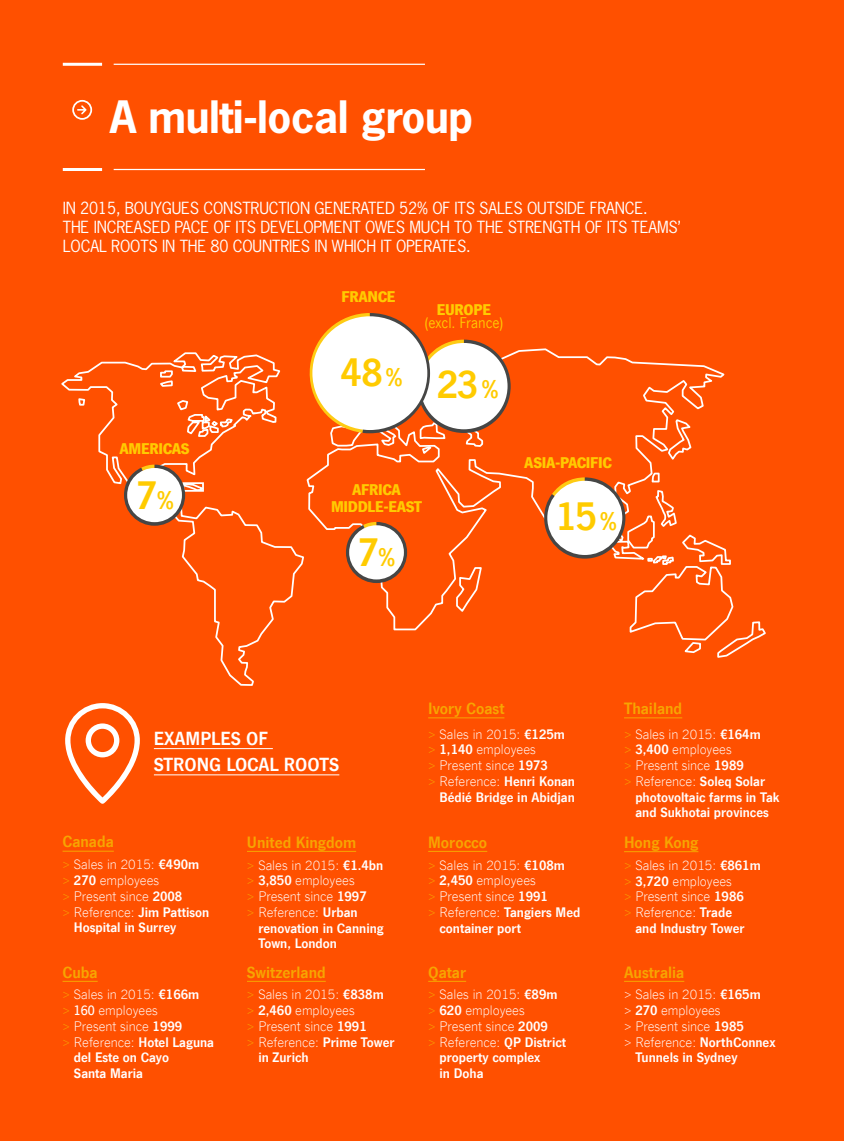
<style>
.page{position:relative;width:844px;height:1141px;background:#fff}
.page>*{position:absolute;margin:0;border:0;box-sizing:border-box;transform-origin:0 0}
.t1{font:700 42px "News Gothic Std";letter-spacing:-.01em;color:#fff}
.t2{font:700 40.25px "News Gothic Comfor BYCN";color:#ffcb00}
.t3{font:700 19.25px/26.2px "News Gothic Comfor BYCN";color:#fff}
.t4{font:700 16.62px "News Gothic Comfor BYCN";color:#f7a500}
.t5{font:15.75px/19.2px "News Gothic Std";letter-spacing:-.01em;color:#fff}
.t6{font:900 15.75px/17px "News Gothic Comfor BYCN";letter-spacing:-.02em;color:#ffcb00;text-align:center}
.t7{font:15.75px "News Gothic Comfor BYCN";color:#ffcb00}
.t8{font:100 14px/15.8px "News Gothic Comfor BYCN";color:#fff}
.t9{font:700 14px/15.8px "News Gothic Comfor BYCN";color:#fff}
.s1{font-size:26.25px}
.s2{color:#f7a500}
.s3{font-weight:700}
.s4{font-weight:100;color:#f7a500}
.s5{font-weight:100}
.s6{font-weight:500}
</style>
<div class="page">
<div style="left:0;top:0;width:843px;height:1141px;background:#ff5000"></div>
<hr style="left:154px;top:748px;width:119px;height:1px;background:#fff">
<hr style="left:154px;top:774px;width:185px;height:1px;background:#fff">
<hr style="left:624px;top:717px;width:58px;height:1px;background:#f7a500">
<hr style="left:247px;top:851px;width:109px;height:1px;background:#f7a500">
<hr style="left:428px;top:717px;width:76px;height:1px;background:#f7a500">
<hr style="left:63px;top:981px;width:35px;height:1px;background:#f7a500">
<hr style="left:428px;top:851px;width:59px;height:1px;background:#f7a500">
<hr style="left:624px;top:851px;width:74px;height:1px;background:#f7a500">
<hr style="left:428px;top:981px;width:38px;height:1px;background:#f7a500">
<hr style="left:624px;top:981px;width:60px;height:1px;background:#f7a500">
<hr style="left:247px;top:981px;width:79px;height:1px;background:#f7a500">
<hr style="left:63px;top:851px;width:51px;height:1px;background:#f7a500">
<hr style="left:114px;top:169px;width:311px;height:1px;background:#fff">
<hr style="left:114px;top:64px;width:311px;height:1px;background:#fff">
<hr style="left:63px;top:63px;width:39px;height:3px;background:#fff">
<hr style="left:63px;top:168px;width:39px;height:3px;background:#fff">
<svg style="left:306px;top:348px;width:419px;height:283px"></svg>
<svg style="left:420px;top:445px;width:13px;height:11px"></svg>
<svg style="left:666px;top:418px;width:27px;height:44px"></svg>
<svg style="left:61px;top:352px;width:243px;height:334px"></svg>
<div style="left:182px;top:482px;width:22px;height:10px;border:2px solid #fff"></div>
<svg style="left:544px;top:472px;width:222px;height:186px"></svg>
<div style="left:547px;top:481px;width:75px;height:74px;background:#fff;border-radius:50%"></div>
<svg style="left:124px;top:465px;width:79px;height:61px"></svg>
<div style="left:127px;top:468px;width:55px;height:54px;background:#fff;border-radius:50%"></div>
<svg style="left:346px;top:522px;width:61px;height:61px"></svg>
<div style="left:349px;top:525px;width:55px;height:54px;background:#fff;border-radius:50%"></div>
<svg style="left:307px;top:313px;width:203px;height:120px"></svg>
<div style="left:312px;top:316px;width:115px;height:114px;background:#fff;border-radius:50%"></div>
<svg style="left:65px;top:703px;width:75px;height:101px"></svg>
<div style="left:72px;top:100px;width:20px;height:20px;border:2px solid #fff;border-radius:50%"></div>
<svg style="left:77px;top:105px;width:9px;height:9px"></svg>
<h1 class="t1" style="left:110px;top:90px;width:365px">A multi-local group</h1>
<p class="t5" style="left:63px;top:198px;width:619px">IN 2015, BOUYGUES CONSTRUCTION GENERATED 52% OF ITS SALES OUTSIDE FRANCE.<br>THE INCREASED PACE OF ITS DEVELOPMENT OWES MUCH TO THE STRENGTH OF ITS TEAMS’<br>LOCAL ROOTS IN THE 80 COUNTRIES IN WHICH IT OPERATES.</p>
<p class="t6" style="left:119px;top:440px;width:72px">AMERICAS</p>
<h2 class="t2" style="left:136px;top:473px;width:40px">7<span class="s1">%</span></h2>
<p class="t6" style="left:341px;top:289px;width:55px">FRANCE</p>
<h2 class="t2" style="left:340px;top:350px;width:64px">48<span class="s1">%</span></h2>
<p class="t6" style="left:437px;top:301px;width:56px">EUROPE</p>
<p class="t7" style="left:424px;top:315px;width:80px">(excl. France)</p>
<h2 class="t2" style="left:437px;top:362px;width:63px">23<span class="s1">%</span></h2>
<p class="t6" style="left:331px;top:481px;width:92px">AFRICA<br>MIDDLE-EAST</p>
<h2 class="t2" style="left:357px;top:530px;width:40px">7<span class="s1">%</span></h2>
<p class="t6" style="left:524px;top:454px;width:89px">ASIA-PACIFIC</p>
<h2 class="t2" style="left:555px;top:494px;width:63px">15<span class="s1">%</span></h2>
<p class="t4" style="left:428px;top:699px;width:78px">Ivory Coast</p>
<p class="t4" style="left:624px;top:699px;width:60px">Thailand</p>
<p class="t4" style="left:63px;top:833px;width:53px">Canada</p>
<h3 class="t3" style="left:154px;top:725px;width:187px">EXAMPLES OF<br>STRONG LOCAL ROOTS</h3>
<p class="t8" style="left:624px;top:726px;width:138px"><span class="s2">&gt;</span> Sales in 2015: <span class="s3">€164m</span></p>
<p class="t8" style="left:428px;top:726px;width:138px"><span class="s2">&gt;</span> Sales in 2015: <span class="s3">€125m</span></p>
<p class="t8" style="left:428px;top:742px;width:109px"><span class="s2">&gt;</span> <span class="s3">1,140</span> employees</p>
<p class="t8" style="left:428px;top:758px;width:121px"><span class="s2">&gt;</span> Present since <span class="s3">1973</span></p>
<p class="t8" style="left:428px;top:773px;width:148px"><span class="s2">&gt;</span> Reference: <span class="s3">Henri Konan</span></p>
<p class="t9" style="left:439px;top:789px;width:137px">Bédié Bridge in Abidjan</p>
<p class="t8" style="left:624px;top:742px;width:109px"><span class="s2">&gt;</span> <span class="s3">3,400</span> employees</p>
<p class="t8" style="left:624px;top:758px;width:121px"><span class="s2">&gt;</span> Present since <span class="s3">1989</span></p>
<p class="t8" style="left:624px;top:773px;width:143px"><span class="s2">&gt;</span> Reference: <span class="s3">Soleq Solar</span></p>
<p class="t9" style="left:635px;top:789px;width:146px">photovoltaic farms in Tak</p>
<p class="t9" style="left:635px;top:805px;width:135px">and Sukhotai provinces</p>
<p class="t4" style="left:247px;top:833px;width:111px">United Kingdom</p>
<p class="t4" style="left:428px;top:833px;width:61px">Morocco</p>
<p class="t4" style="left:624px;top:833px;width:76px">Hong Kong</p>
<p class="t8" style="left:63px;top:857px;width:138px"><span class="s2">&gt;</span> Sales in 2015: <span class="s3">€490m</span></p>
<p class="t8" style="left:63px;top:873px;width:98px"><span class="s2">&gt;</span> <span class="s3">270</span> employees</p>
<p class="t8" style="left:63px;top:888px;width:121px"><span class="s2">&gt;</span> Present since <span class="s3">2008</span></p>
<p class="t9" style="left:63px;top:904px;width:148px"><span class="s4">&gt;</span> <span class="s5">Reference:</span> Jim Pattison</p>
<p class="t9" style="left:74px;top:920px;width:104px">Hospital in Surrey</p>
<p class="t4" style="left:63px;top:963px;width:37px">Cuba</p>
<p class="t8" style="left:63px;top:987px;width:138px"><span class="s2">&gt;</span> Sales in 2015: <span class="s3">€166m</span></p>
<p class="t8" style="left:63px;top:1003px;width:97px"><span class="s2">&gt;</span> <span class="s6">160</span> employees</p>
<p class="t8" style="left:63px;top:1019px;width:121px"><span class="s2">&gt;</span> Present since <span class="s3">1999</span></p>
<p class="t9" style="left:63px;top:1034px;width:153px"><span class="s4">&gt;</span> <span class="s5">Reference:</span> Hotel Laguna</p>
<p class="t9" style="left:74px;top:1050px;width:97px">del Este on Cayo</p>
<p class="t9" style="left:74px;top:1066px;width:71px">Santa Maria</p>
<p class="t8" style="left:247px;top:857px;width:138px"><span class="s2">&gt;</span> Sales in 2015: <span class="s3">€1.4bn </span><span class="s2">&gt;</span> <span class="s3">3,850</span> employees<br><span class="s2">&gt;</span> Present since <span class="s3">1997<br></span><span class="s2">&gt;</span> Reference: <span class="s3">Urban</span></p>
<p class="t9" style="left:258px;top:920px;width:127px">renovation in Canning<br>Town, London</p>
<p class="t8" style="left:428px;top:857px;width:138px"><span class="s2">&gt;</span> Sales in 2015: <span class="s3">€108m</span></p>
<p class="t8" style="left:428px;top:873px;width:109px"><span class="s2">&gt;</span> <span class="s3">2,450</span> employees</p>
<p class="t8" style="left:428px;top:889px;width:121px"><span class="s2">&gt;</span> Present since <span class="s3">1991</span></p>
<p class="t9" style="left:428px;top:904px;width:154px"><span class="s4">&gt;</span> <span class="s5">Reference:</span> Tangiers Med</p>
<p class="t9" style="left:439px;top:920px;width:83px">container port</p>
<p class="t8" style="left:624px;top:857px;width:138px"><span class="s2">&gt;</span> Sales in 2015: <span class="s3">€861m </span><span class="s2">&gt;</span> <span class="s3">3,720</span> employees<br><span class="s2">&gt;</span> Present since <span class="s3">1986<br></span><span class="s2">&gt;</span> Reference: <span class="s3">Trade</span></p>
<p class="t9" style="left:635px;top:920px;width:111px">and Industry Tower</p>
<p class="t4" style="left:247px;top:963px;width:80px">Switzerland</p>
<p class="t4" style="left:428px;top:963px;width:39px">Qatar</p>
<p class="t4" style="left:624px;top:963px;width:62px">Australia</p>
<p class="t8" style="left:247px;top:987px;width:138px"><span class="s2">&gt;</span> Sales in 2015: <span class="s3">€838m</span></p>
<p class="t8" style="left:247px;top:1003px;width:109px"><span class="s2">&gt;</span> <span class="s3">2,460</span> employees</p>
<p class="t8" style="left:247px;top:1019px;width:121px"><span class="s2">&gt;</span> Present since <span class="s3">1991</span></p>
<p class="t8" style="left:247px;top:1034px;width:149px"><span class="s2">&gt;</span> Reference: <span class="s3">Prime Tower</span></p>
<p class="t9" style="left:258px;top:1050px;width:52px">in Zurich</p>
<p class="t8" style="left:428px;top:987px;width:131px"><span class="s2">&gt;</span> Sales in 2015: <span class="s3">€89m</span></p>
<p class="t8" style="left:428px;top:1003px;width:98px"><span class="s2">&gt;</span> <span class="s3">620</span> employees</p>
<p class="t8" style="left:428px;top:1019px;width:121px"><span class="s2">&gt;</span> Present since <span class="s3">2009</span></p>
<p class="t8" style="left:428px;top:1034px;width:139px"><span class="s2">&gt;</span> Reference: <span class="s3">QP District</span></p>
<p class="t9" style="left:439px;top:1050px;width:102px">property complex</p>
<p class="t9" style="left:439px;top:1066px;width:46px">in Doha</p>
<p class="t8" style="left:624px;top:987px;width:138px">&gt; Sales in 2015: <span class="s3">€165m</span></p>
<p class="t8" style="left:624px;top:1003px;width:98px">&gt; <span class="s3">270</span> employees</p>
<p class="t8" style="left:624px;top:1019px;width:121px">&gt; Present since <span class="s3">1985</span></p>
<p class="t8" style="left:624px;top:1034px;width:153px">&gt; Reference: <span class="s3">NorthConnex</span></p>
<p class="t9" style="left:635px;top:1050px;width:104px">Tunnels in Sydney</p>
</div>
